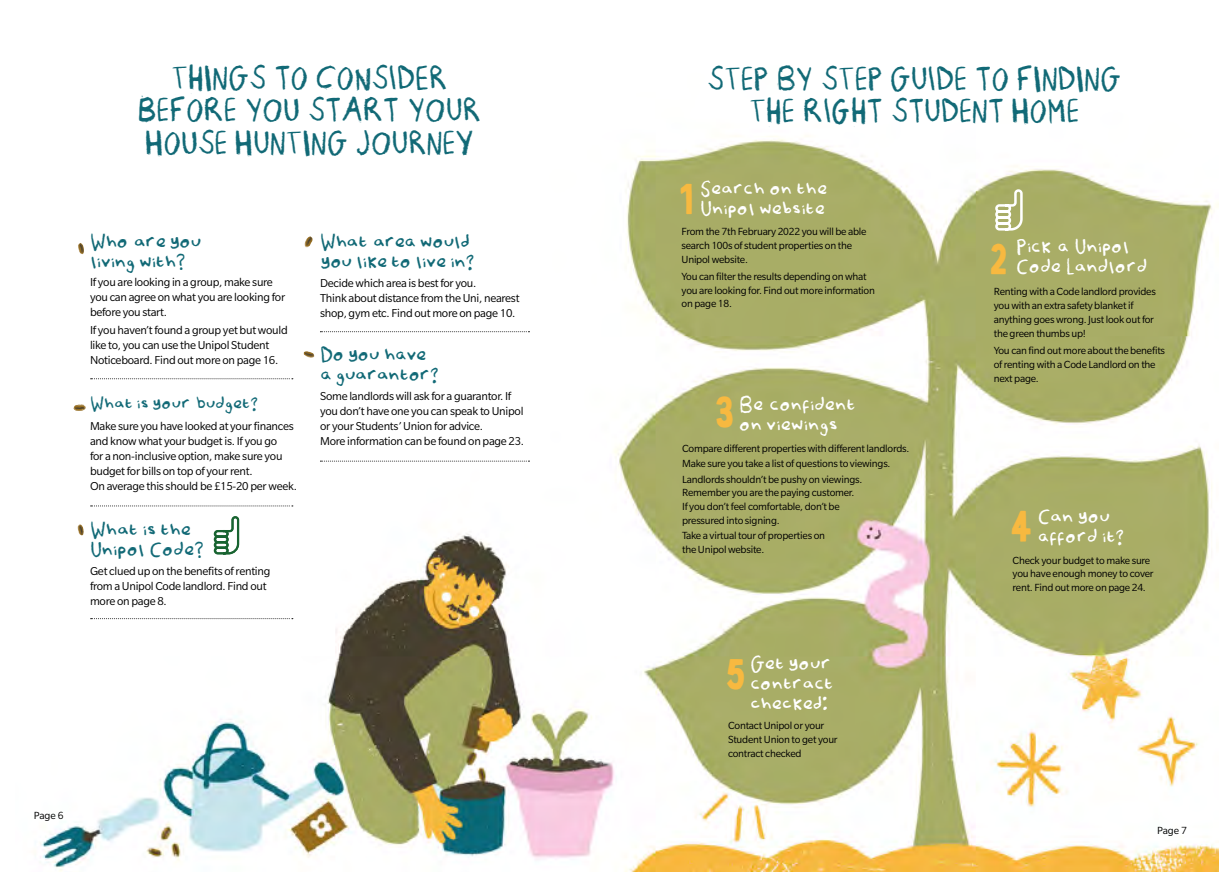
<style>
.page{position:relative;width:1219px;height:872px;background:#fff}
.page>*{position:absolute;margin:0;border:0;box-sizing:border-box;transform-origin:0 0}
.t1{font:42.5px "Bobby Jones";color:#f7b940}
.t2{font:32.5px/32.5px "Megdobbynfont";letter-spacing:-.03em;color:#116976;text-align:center}
.t3{font:22.5px/20px "Megdobbynfont";letter-spacing:-.03em;color:#fff}
.t4{font:22.5px/20px "Megdobbynfont";letter-spacing:-.04em;color:#116976}
.t5{font:20px "Megdobbynfont";letter-spacing:-.03em;color:#116976}
.t6{font:12.5px/15px "Slate Pro";letter-spacing:-.02em;color:#000}
.t7{font:11.25px/13.8px "Slate Pro";letter-spacing:-.02em;color:#000}
</style>
<div class="page">
<img style="left:40px;top:136px;width:1179px;height:736px">
<svg style="left:213px;top:515px;width:27px;height:40px"></svg>
<svg style="left:91px;top:378px;width:202px;height:1px"></svg>
<svg style="left:320px;top:331px;width:209px;height:1px"></svg>
<svg style="left:320px;top:461px;width:209px;height:1px"></svg>
<svg style="left:91px;top:505px;width:202px;height:1px"></svg>
<svg style="left:91px;top:618px;width:202px;height:1px"></svg>
<svg style="left:78px;top:243px;width:6px;height:11px"></svg>
<svg style="left:304px;top:236px;width:9px;height:11px"></svg>
<svg style="left:304px;top:351px;width:10px;height:7px"></svg>
<svg style="left:74px;top:404px;width:12px;height:7px"></svg>
<svg style="left:76px;top:524px;width:8px;height:12px"></svg>
<svg style="left:994px;top:188px;width:30px;height:44px"></svg>
<p class="t7" style="left:34px;top:808px;width:31px">Page 6</p>
<h2 class="t2" style="left:137px;top:62px;width:346px">THINGS TO CONSIDER<br>BEFORE YOU START YOUR<br>HOUSE HUNTING JOURNEY</h2>
<h2 class="t2" style="left:707px;top:63px;width:416px">STEP BY STEP GUIDE TO FINDING<br>THE RIGHT STUDENT HOME</h2>
<h3 class="t3" style="left:700px;top:179px;width:129px">Search on the<br>Unipol website</h3>
<h3 class="t3" style="left:1016px;top:238px;width:133px">Pick a Unipol<br>Code Landlord</h3>
<h1 class="t1" style="left:679px;top:171px;width:16px">1</h1>
<p class="t7" style="left:682px;top:225px;width:187px">From the 7th February 2022 you will be able search 100s of student properties on the<br>Unipol website.</p>
<p class="t7" style="left:682px;top:269px;width:195px">You can filter the results depending on what you are looking for. Find out more information on page 18.</p>
<h3 class="t4" style="left:90px;top:232px;width:113px">Who are you living with?</h3>
<h3 class="t4" style="left:320px;top:232px;width:156px">What area would you like to live in?</h3>
<h1 class="t1" style="left:990px;top:231px;width:20px">2</h1>
<p class="t6" style="left:90px;top:274px;width:197px">If you are looking in a group, make sure you can agree on what you are looking for before you start.</p>
<p class="t6" style="left:90px;top:323px;width:199px">If you haven’t found a group yet but would like to, you can use the Unipol Student<br>Noticeboard. Find out more on page 16.</p>
<p class="t6" style="left:320px;top:275px;width:201px">Decide which area is best for you.<br>Think about distance from the Uni, nearest shop, gym etc. Find out more on page 10.</p>
<p class="t7" style="left:994px;top:285px;width:164px">Renting with a Code landlord provides you with an extra safety blanket if anything goes wrong. Just look out for the green thumbs up!</p>
<p class="t7" style="left:994px;top:343px;width:173px">You can find out more about the benefits of renting with a Code Landlord on the next page.</p>
<h3 class="t4" style="left:320px;top:345px;width:120px">Do you have a guarantor?</h3>
<h3 class="t5" style="left:90px;top:394px;width:170px">What is your budget?</h3>
<p class="t6" style="left:90px;top:419px;width:208px">Make sure you have looked at your finances and know what your budget is. If you go<br>for a non-inclusive option, make sure you budget for bills on top of your rent.<br>On average this should be £15-20 per week.</p>
<h3 class="t4" style="left:90px;top:520px;width:116px">What is the<br>Unipol Code?</h3>
<p class="t6" style="left:90px;top:563px;width:182px">Get clued up on the benefits of renting from a Unipol Code landlord. Find out more on page 8.</p>
<p class="t6" style="left:320px;top:389px;width:206px">Some landlords will ask for a guarantor. If you don’t have one you can speak to Unipol or your Students’ Union for advice.<br>More information can be found on page 23.</p>
<h3 class="t3" style="left:739px;top:396px;width:119px">Be confident on viewings</h3>
<h1 class="t1" style="left:715px;top:384px;width:21px">3</h1>
<p class="t7" style="left:682px;top:440px;width:229px;line-height:15.5px">Compare different properties with different landlords.<br>Make sure you take a list of questions to viewings.<br>Landlords shouldn’t be pushy on viewings.</p>
<p class="t7" style="left:682px;top:486px;width:174px">Remember you are the paying customer.<br>If you don’t feel comfortable, don’t be pressured into signing.</p>
<p class="t7" style="left:682px;top:529px;width:145px">Take a virtual tour of properties on the Unipol website.</p>
<h3 class="t3" style="left:750px;top:654px;width:85px;text-align:justify">Get your contract checked:</h3>
<h1 class="t1" style="left:726px;top:646px;width:22px">5</h1>
<p class="t7" style="left:728px;top:719px;width:111px">Contact Unipol or your<br>Student Union to get your contract checked</p>
<h1 class="t1" style="left:1010px;top:498px;width:24px">4</h1>
<h3 class="t3" style="left:1038px;top:508px;width:88px">Can you afford it?</h3>
<p class="t7" style="left:1012px;top:553px;width:143px">Check your budget to make sure you have enough money to cover rent. Find out more on page 24.</p>
<p class="t7" style="left:1157px;top:823px;width:31px">Page 7</p>
</div>
